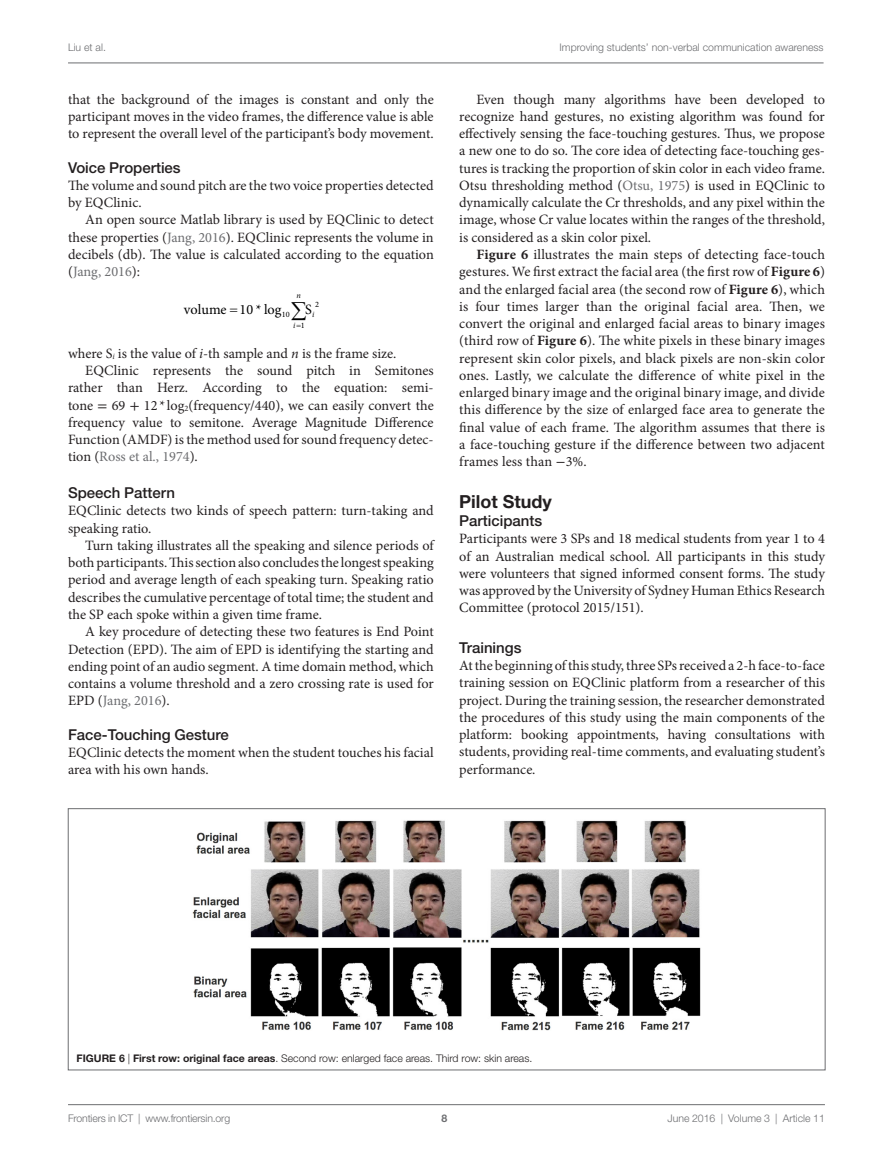
<style>
.page{position:relative;width:893px;height:1170px;background:#fff}
.page>*{position:absolute;margin:0;border:0;box-sizing:border-box;transform-origin:0 0}
.t1{font:700 18px "Helvetica Neue LT Std";color:#231f20}
.t2{font:500 15px "Helvetica Neue LT Std";color:#231f20}
.t3{font:14.25px/17.2px "Minion Pro";color:#231f20;text-align:justify}
.t4{font:14.25px "Minion Pro";color:#6c6d70}
.t5{font:14.25px "Minion Pro";color:#000}
.t6{font:300 10.5px "Helvetica Neue LT Std";color:#6c6d70}
.t7{font:300 10.5px "Helvetica Neue LT Std";color:#231f20}
.t8{font:700 10.5px "Helvetica Neue LT Std";color:#6c6d70}
.t9{font:8.25px "Minion Pro";color:#000}
.t10{font:italic 8.25px "Minion Pro";color:#000}
.s1{color:#6c6d70}
.s2{font-style:italic}
.s3{font-family:"STIX General"}
.s4{color:#231f20}
.s5{font-weight:700}
</style>
<div class="page">
<img style="left:192px;top:820px;width:509px;height:211px">
<div style="left:68px;top:808px;width:757px;height:262px;border:1px solid #6c6d70"></div>
<hr style="left:68px;top:63px;width:756px;height:1px;background:#6c6d70">
<hr style="left:68px;top:1104px;width:757px;height:1px;background:#6c6d70">
<p class="t6" style="left:68px;top:41px;width:39px">Liu et al.</p>
<p class="t6" style="left:560px;top:41px;width:265px">Improving students’ non-verbal communication awareness</p>
<p class="t3" style="left:68px;top:90px;width:367px">that the background of the images is constant and only the participant moves in the video frames, the difference value is able to represent the overall level of the participant’s body movement.</p>
<p class="t2" style="left:68px;top:158px;width:114px">Voice Properties</p>
<p class="t3" style="left:68px;top:177px;width:367px">The volume and sound pitch are the two voice properties detected by EQClinic.</p>
<p class="t3" style="left:68px;top:211px;width:367px;text-indent:17px">An open source Matlab library is used by EQClinic to detect these properties (<span class="s1">Jang, 2016</span>). EQClinic represents the volume in decibels (db). The value is calculated according to the equation (<span class="s1">Jang, 2016</span>):</p>
<p class="t5" style="left:184px;top:299px;width:44px">volume</p>
<p class="t5" style="left:240px;top:299px;width:43px">10 * log</p>
<p class="t5" style="left:305px;top:299px;width:8px">S</p>
<p class="t10" style="left:297px;top:290px;width:6px">n</p>
<p class="t9" style="left:315px;top:299px;width:5px">2</p>
<p class="t10" style="left:312px;top:309px;width:4px">i</p>
<p class="t3" style="left:68px;top:344px;width:330px">where S<sub>i</sub> is the value of <span class="s2">i</span>-th sample and <span class="s2">n</span> is the frame size.</p>
<p class="t3" style="left:85px;top:362px;width:350px">EQClinic represents the sound pitch in Semitones</p>
<p class="t3" style="left:68px;top:379px;width:367px">rather than Herz. According to the equation: semi-</p>
<p class="t3" style="left:68px;top:396px;width:367px">tone <span class="s3">=</span> 69 <span class="s3">+</span> 12 * log<sub>2</sub>(frequency/440), we can easily convert the</p>
<p class="t3" style="left:68px;top:413px;width:367px">frequency value to semitone. Average Magnitude Difference</p>
<p class="t3" style="left:68px;top:431px;width:367px">Function (AMDF) is the method used for sound frequency detec-</p>
<p class="t4" style="left:68px;top:447px;width:131px"><span class="s4">tion (</span>Ross et al., 1974<span class="s4">).</span></p>
<p class="t2" style="left:68px;top:484px;width:109px">Speech Pattern</p>
<p class="t3" style="left:68px;top:502px;width:367px">EQClinic detects two kinds of speech pattern: turn-taking and speaking ratio.</p>
<p class="t3" style="left:68px;top:536px;width:367px;text-indent:17px">Turn taking illustrates all the speaking and silence periods of both participants. This section also concludes the longest speaking period and average length of each speaking turn. Speaking ratio describes the cumulative percentage of total time; the student and the SP each spoke within a given time frame.</p>
<p class="t3" style="left:68px;top:623px;width:367px;text-indent:17px">A key procedure of detecting these two features is End Point Detection (EPD). The aim of EPD is identifying the starting and ending point of an audio segment. A time domain method, which contains a volume threshold and a zero crossing rate is used for EPD (<span class="s1">Jang, 2016</span>).</p>
<p class="t2" style="left:68px;top:725px;width:162px">Face-Touching Gesture</p>
<p class="t3" style="left:68px;top:743px;width:367px">EQClinic detects the moment when the student touches his facial area with his own hands.</p>
<p class="t9" style="left:282px;top:309px;width:9px">10</p>
<p class="t10" style="left:293px;top:319px;width:4px">i</p>
<p class="t9" style="left:301px;top:319px;width:5px">1</p>
<p class="t3" style="left:459px;top:90px;width:367px;text-indent:17px">Even though many algorithms have been developed to recognize hand gestures, no existing algorithm was found for effectively sensing the face-touching gestures. Thus, we propose a new one to do so. The core idea of detecting face-touching ges&shy;tures is tracking the proportion of skin color in each video frame.<br>Otsu thresholding method (<span class="s1">Otsu, 1975</span>) is used in EQClinic to dynamically calculate the Cr thresholds, and any pixel within the image, whose Cr value locates within the ranges of the threshold, is considered as a skin color pixel.</p>
<p class="t3" style="left:459px;top:246px;width:367px;text-indent:17px"><span class="s5">Figure 6</span> illustrates the main steps of detecting face-touch gestures. We first extract the facial area (the first row of <span class="s5">Figure 6</span>) and the enlarged facial area (the second row of <span class="s5">Figure 6</span>), which is four times larger than the original facial area. Then, we convert the original and enlarged facial areas to binary images (third row of <span class="s5">Figure 6</span>). The white pixels in these binary images represent skin color pixels, and black pixels are non-skin color ones. Lastly, we calculate the difference of white pixel in the enlarged binary image and the original binary image, and divide this difference by the size of enlarged face area to generate the final value of each frame. The algorithm assumes that there is a face-touching gesture if the difference between two adjacent frames less than <span class="s3">−</span>3%.</p>
<p class="t1" style="left:459px;top:490px;width:94px">Pilot Study</p>
<p class="t2" style="left:459px;top:511px;width:85px">Participants</p>
<p class="t3" style="left:459px;top:530px;width:367px">Participants were 3 SPs and 18 medical students from year 1 to 4 of an Australian medical school. All participants in this study were volunteers that signed informed consent forms. The study was approved by the University of Sydney Human Ethics Research Committee (protocol 2015/151).</p>
<p class="t2" style="left:459px;top:638px;width:64px">Trainings</p>
<p class="t3" style="left:459px;top:657px;width:367px">At the beginning of this study, three SPs received a 2-h face-to-face training session on EQClinic platform from a researcher of this project. During the training session, the researcher demonstrated the procedures of this study using the main components of the platform: booking appointments, having consultations with students, providing real-time comments, and evaluating student’s performance.</p>
<p class="t7" style="left:77px;top:1051px;width:457px"><span class="s5">FIG URE 6</span> | <span class="s5">First row: original face areas</span>. Second row: enlarged face areas. Third row: skin areas.</p>
<p class="t6" style="left:68px;top:1111px;width:164px">Frontiers in ICT | www.frontiersin.org</p>
<p class="t6" style="left:667px;top:1111px;width:159px">June 2016 | Volume 3 | Article 11</p>
<p class="t8" style="left:441px;top:1111px;width:7px">8</p>
</div>
